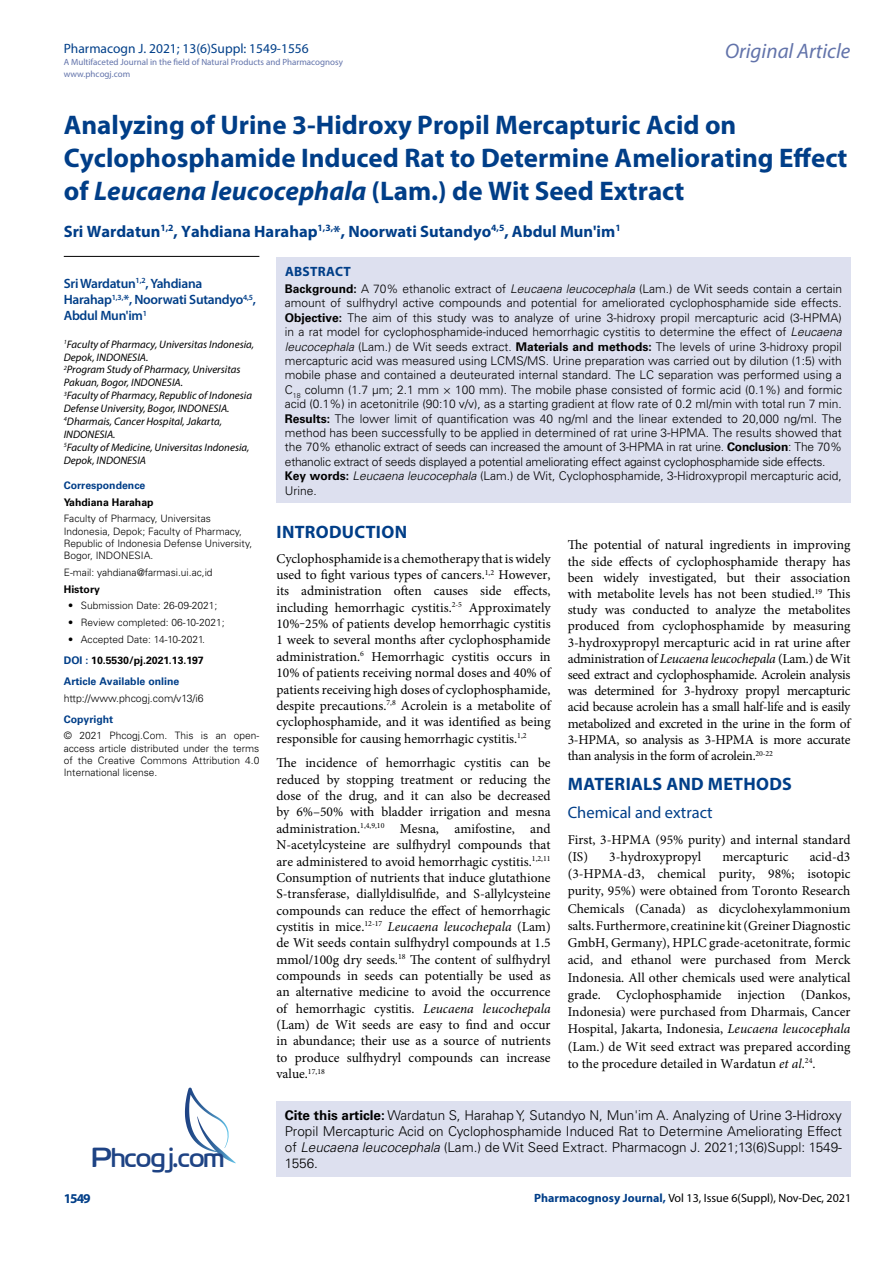
<style>
.page{position:relative;width:893px;height:1263px;background:#fff}
.page>*{position:absolute;margin:0;border:0;box-sizing:border-box;transform-origin:0 0}
.t1{font:27.6px "Cloud World";color:#1e4384}
.t2{font:700 27px/33px "Myriad Pro";color:#003e88}
.t3{font:italic 21px "Myriad Pro";color:#6273aa}
.t4{font:700 18px "Myriad Pro";letter-spacing:.02em;color:#003e88}
.t5{font:700 16.5px "Myriad Pro";color:#003e88}
.t6{font:16.5px "Myriad Pro";color:#003e88}
.t7{font:13.5px/16.4px "Minion Pro";color:#000;text-align:justify}
.t8{font:300 13.5px/16.2px "Univers LT Std";color:#000;text-align:justify}
.t9{font:600 13.5px/16.2px "Myriad Pro";letter-spacing:-.02em;color:#003e88}
.t10{font:13.5px "Myriad Pro";color:#003f89}
.t11{font:700 13.5px "Myriad Pro";letter-spacing:.02em;color:#003e88}
.t12{font:300 12px/14.4px "Univers LT Std";color:#000}
.t13{font:12px "Myriad Pro";color:#000}
.t14{font:italic 10.8px/12.9px "Myriad Pro";color:#000}
.t15{font:700 10.5px/21.1px "Univers LT Std";color:#003e88}
.t16{font:300 10.5px "Univers LT Std";color:#000}
.t17{font:700 10.5px "Univers LT Std";color:#000}
.t18{font:300 10.2px/12.3px "Univers LT Std";color:#000}
.t19{font:9px/12px "Myriad Pro";color:#6273aa}
.s1{font-style:italic}
.s2{color:#000}
.s3{font-weight:700}
.s4{font-weight:700;color:#003e88}
</style>
<div class="page">
<div style="left:276px;top:1101px;width:574px;height:76px;background:#dde0ef"></div>
<svg style="left:185px;top:1087px;width:51px;height:76px"></svg>
<div style="left:276px;top:258px;width:574px;height:245px;background:#dde0ef"></div>
<hr style="left:64px;top:256px;width:195px;height:1px;background:#000">
<p class="t10" style="left:64px;top:40px;width:247px">Pharmacogn J. 2021; 13(6)Suppl: 1549-1556</p>
<p class="t19" style="left:64px;top:55px;width:281px">A Multifaceted Journal in the field of Natural Products and Pharmacognosy www.phcogj.com</p>
<h3 class="t3" style="left:725px;top:38px;width:127px">Original Article</h3>
<h2 class="t2" style="left:64px;top:108px;width:785px">Analyzing of Urine 3-Hidroxy Propil Mercapturic Acid on<br>Cyclophosphamide Induced Rat to Determine Ameliorating Effect of <span class="s1">Leucaena leucocephala</span> (Lam.) de Wit Seed Extract</h2>
<p class="t5" style="left:64px;top:220px;width:558px">Sri Wardatun<sup>1,2</sup>, Yahdiana Harahap<sup>1,3,</sup>*, Noorwati Sutandyo<sup>4,5</sup>, Abdul Mun'im<sup>1</sup></p>
<p class="t9" style="left:64px;top:275px;width:194px">Sri Wardatun<sup>1,2</sup>, Yahdiana<br>Harahap<sup>1,3,</sup>*, Noorwati Sutandyo<sup>4,5</sup>,<br>Abdul Mun'im<sup>1</sup></p>
<p class="t14" style="left:64px;top:337px;width:192px"><sup>1</sup>Faculty of Pharmacy, Universitas Indonesia, Depok, INDONESIA.<br><sup>2</sup>Program Study of Pharmacy, Universitas Pakuan, Bogor, INDONESIA.<br><sup>3</sup>Faculty of Pharmacy, Republic of Indonesia Defense University, Bogor, INDONESIA.<br><sup>4</sup>Dharmais, Cancer Hospital, Jakarta, INDONESIA.<br><sup>5</sup>Faculty of Medicine, Universitas Indonesia, Depok, INDONESIA</p>
<p class="t15" style="left:64px;top:475px;width:83px">Correspondence</p>
<p class="t17" style="left:64px;top:496px;width:91px">Yahdiana Harahap</p>
<p class="t18" style="left:64px;top:513px;width:190px">Faculty of Pharmacy, Universitas Indonesia, Depok; Faculty of Pharmacy, Republic of Indonesia Defense University, Bogor, INDONESIA.</p>
<p class="t18" style="left:64px;top:566px;width:150px">E-mail: yahdiana@farmasi.ui.ac,id</p>
<p class="t17" style="left:64px;top:583px;width:38px">History</p>
<p class="t18" style="left:68px;top:599px;width:151px">• Submission Date: 26-09-2021;</p>
<p class="t18" style="left:68px;top:616px;width:158px">• Review completed: 06-10-2021;</p>
<p class="t18" style="left:68px;top:633px;width:139px">• Accepted Date: 14-10-2021.</p>
<p class="t15" style="left:64px;top:650px;width:141px">DOI : <span class="s2">10.5530/pj.2021.13.197<br></span>Article Available online</p>
<p class="t16" style="left:64px;top:692px;width:141px">http://www.phcogj.com/v13/i6</p>
<p class="t15" style="left:64px;top:709px;width:51px">Copyright</p>
<p class="t18" style="left:64px;top:730px;width:197px;text-align:justify">© 2021 Phcogj.Com. This is an open&shy;access article distributed under the terms of the Creative Commons Attribution 4.0<br>International license.</p>
<p class="t11" style="left:285px;top:263px;width:67px">ABSTRACT</p>
<p class="t12" style="left:285px;top:281px;width:559px"><span class="s3">Background:</span> A 70% ethanolic extract of <span class="s1">Leucaena leucocephala</span> (Lam.) de Wit seeds contain a certain amount of sulfhydryl active compounds and potential for ameliorated cyclophosphamide side effects.<br><span class="s3">Objective:</span> The aim of this study was to analyze of urine 3-hidroxy propil mercapturic acid (3-HPMA) in a rat model for cyclophosphamide-induced hemorrhagic cystitis to determine the effect of <span class="s1">Leucaena leucocephala</span> (Lam.) de Wit seeds extract. <span class="s3">Materials and methods:</span> The levels of urine 3-hidroxy propil mercapturic acid was measured using LCMS/MS. Urine preparation was carried out by dilution (1:5) with mobile phase and contained a deuteurated internal standard. The LC separation was performed using a C<sub>18</sub> column (1.7 µm; 2.1 mm × 100 mm). The mobile phase consisted of formic acid (0.1%) and formic acid (0.1%) in acetonitrile (90:10 v/v), as a starting gradient at flow rate of 0.2 ml/min with total run 7 min.<br><span class="s3">Results:</span> The lower limit of quantification was 40 ng/ml and the linear extended to 20,000 ng/ml. The method has been successfully to be applied in determined of rat urine 3-HPMA. The results showed that the 70% ethanolic extract of seeds can increased the amount of 3-HPMA in rat urine. <span class="s3">Conclusion</span>: The 70% ethanolic extract of seeds displayed a potential ameliorating effect against cyclophosphamide side effects.<br><span class="s3">Key words:</span> <span class="s1">Leucaena leucocephala</span> (Lam.) de Wit, Cyclophosphamide, 3-Hidroxypropil mercapturic acid, Urine.</p>
<h3 class="t4" style="left:277px;top:520px;width:132px">INTRODUCTION</h3>
<p class="t7" style="left:276px;top:550px;width:276px">Cyclophosphamide is a chemotherapy that is widely used to fight various types of cancers.<sup>1,2</sup> However, its administration often causes side effects, including hemorrhagic cystitis.<sup>2-5</sup> Approximately 10%‒25% of patients develop hemorrhagic cystitis 1 week to several months after cyclophosphamide administration.<sup>6</sup> Hemorrhagic cystitis occurs in 10% of patients receiving normal doses and 40% of patients receiving high doses of cyclophosphamide, despite precautions.<sup>7,8</sup> Acrolein is a metabolite of cyclophosphamide, and it was identified as being responsible for causing hemorrhagic cystitis.<sup>1,2</sup></p>
<p class="t7" style="left:276px;top:755px;width:276px">The incidence of hemorrhagic cystitis can be reduced by stopping treatment or reducing the dose of the drug, and it can also be decreased by 6%–50% with bladder irrigation and mesna administration.<sup>1,4,9,10</sup> Mesna, amifostine, and N-acetylcysteine are sulfhydryl compounds that are administered to avoid hemorrhagic cystitis.<sup>1,2,11<br></sup>Consumption of nutrients that induce glutathione S-transferase, diallyldisulfide, and S-allylcysteine compounds can reduce the effect of hemorrhagic cystitis in mice.<sup>12-17</sup> <span class="s1">Leucaena leucochepala</span> (Lam) de Wit seeds contain sulfhydryl compounds at 1.5 mmol/100g dry seeds.<sup>18</sup> The content of sulfhydryl compounds in seeds can potentially be used as an alternative medicine to avoid the occurrence of hemorrhagic cystitis. <span class="s1">Leucaena leucochepala </span>(Lam) de Wit seeds are easy to find and occur in abundance; their use as a source of nutrients to produce sulfhydryl compounds can increase value.<sup>17,18</sup></p>
<p class="t7" style="left:568px;top:537px;width:284px">The potential of natural ingredients in improving the side effects of cyclophosphamide therapy has been widely investigated, but their association with metabolite levels has not been studied.<sup>19</sup> This study was conducted to analyze the metabolites produced from cyclophosphamide by measuring 3-hydroxypropyl mercapturic acid in rat urine after administration of <span class="s1">Leucaena leucochepala</span> (Lam.) de Wit seed extract and cyclophosphamide. Acrolein analysis was determined for 3-hydroxy propyl mercapturic acid because acrolein has a small half-life and is easily metabolized and excreted in the urine in the form of 3-HPMA, so analysis as 3-HPMA is more accurate than analysis in the form of acrolein.<sup>20-22</sup></p>
<h3 class="t4" style="left:568px;top:772px;width:226px">MATERIALS AND METHODS</h3>
<p class="t6" style="left:568px;top:802px;width:146px">Chemical and extract</p>
<p class="t7" style="left:568px;top:831px;width:284px;line-height:17.2px">First, 3-HPMA (95% purity) and internal standard (IS)</p>
<p class="t7" style="left:568px;top:848px;width:284px;line-height:17.2px;text-indent:242px">acid-d3 (3-HPMA-d3, chemical purity, 98%; isotopic purity, 95%) were obtained from Toronto Research Chemicals (Canada) as dicyclohexylammonium salts. Furthermore, creatinine kit (Greiner Diagnostic GmbH, Germany), HPLC grade-acetonitrate, formic acid, and ethanol were purchased from Merck Indonesia. All other chemicals used were analytical grade. Cyclophosphamide injection (Dankos, Indonesia) were purchased from Dharmais, Cancer Hospital, Jakarta, Indonesia, <span class="s1">Leucaena leucocephala </span>(Lam.) de Wit seed extract was prepared according to the procedure detailed in Wardatun <span class="s1">et al</span>.<sup>24</sup>.</p>
<p class="t7" style="left:609px;top:848px;width:93px">3-hydroxypropyl</p>
<p class="t7" style="left:722px;top:848px;width:68px">mercapturic</p>
<p class="t8" style="left:285px;top:1107px;width:559px"><span class="s3">Cite this article:</span> Wardatun S, Harahap Y, Sutandyo N, Mun'im A. Analyzing of Urine 3-Hidroxy Propil Mercapturic Acid on Cyclophosphamide Induced Rat to Determine Ameliorating Effect of <span class="s1">Leucaena leucocephala</span> (Lam.) de Wit Seed Extract. Pharmacogn J. 2021;13(6)Suppl: 1549-</p>
<h1 class="t1" style="left:92px;top:1136px;width:134px">Phcogj.com</h1>
<p class="t8" style="left:285px;top:1155px;width:35px">1556.</p>
<p class="t11" style="left:64px;top:1190px;width:29px">1549</p>
<p class="t13" style="left:534px;top:1190px;width:319px"><span class="s4">Pharmacognosy Journal,</span> Vol 13, Issue 6(Suppl), Nov-Dec, 2021</p>
</div>
